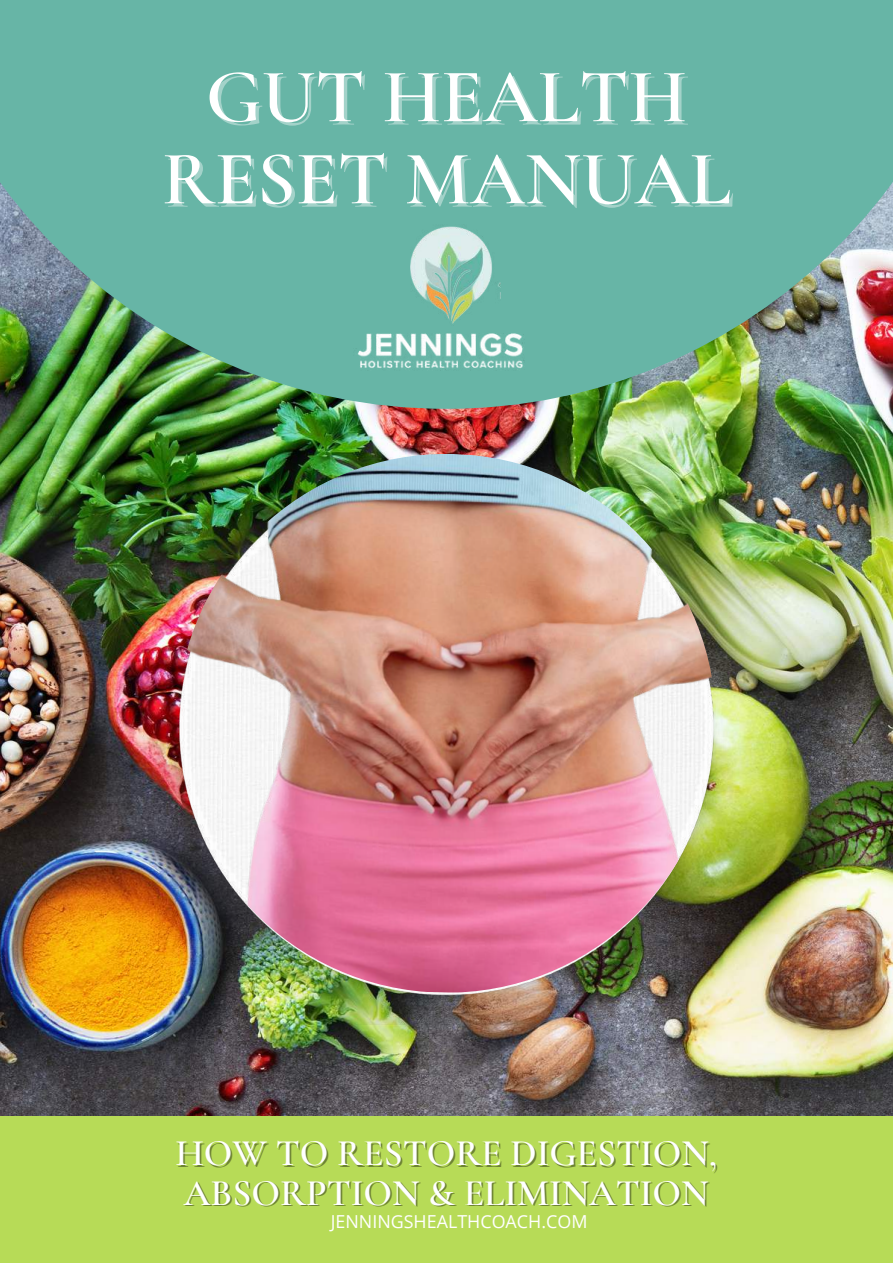
<style>
.page{position:relative;width:893px;height:1264px;background:#fff}
.page>*{position:absolute;margin:0;border:0;box-sizing:border-box;transform-origin:0 0}
.t1{font:600 76.8px/82.1px "Cormorant Garamond";color:#fff;text-align:center}
.t2{font:600 37.5px/39.3px "Cormorant Garamond";color:#fff}
.t3{font:17.85px "Open Sans";color:#fff}
</style>
<div class="page">
<div style="left:0;top:0;width:892px;height:1262px;background:#b7db57"></div>
<img style="left:0;top:409px;width:892px;height:705px">
<img style="left:0;top:0;width:892px;height:409px">
<img style="left:159px;top:461px;width:574px;height:563px">
<img style="left:174px;top:451px;width:544px;height:544px">
<img style="left:393px;top:225px;width:107px;height:101px">
<img style="left:353px;top:326px;width:186px;height:49px">
<h1 class="t1" style="left:162px;top:56px;width:570px">GUT HEALTH<br>RESET MANUAL</h1>
<p class="t2" style="left:175px;top:1133px;width:543px">HOW TO RESTORE DIGESTION,<br>ABSORPTION &amp; ELIMINATION</p>
<p class="t3" style="left:330px;top:1208px;width:258px">JENNINGSHEALTHCOACH.COM</p>
</div>
